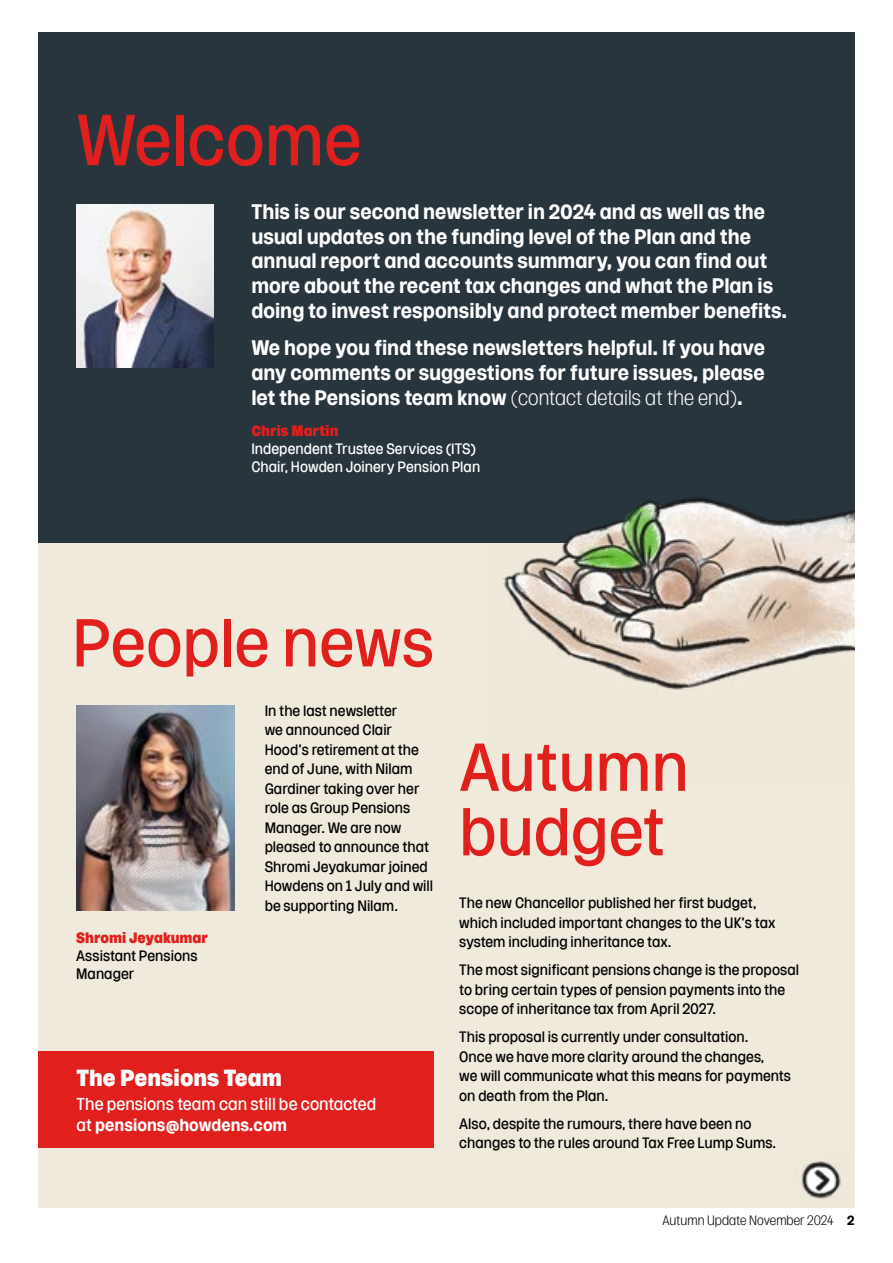
<style>
.page{position:relative;width:893px;height:1263px;background:#fff}
.page>*{position:absolute;margin:0;border:0;box-sizing:border-box;transform-origin:0 0}
.t1{font:72px "Rooster 2022";color:#e11f1d}
.t2{font:67.5px/64.5px "Rooster 2022";color:#e11f1d}
.t3{font:900 23.25px "Rooster 2022";color:#fff}
.t4{font:700 21px/24.8px "Rooster 2022";color:#fff}
.t5{font:17.25px/20.7px "Rooster 2022";color:#fff}
.t6{font:15px/19.5px "Rooster 2022";color:#000}
.t7{font:15px/18px "Rooster 2022";color:#fff}
.t8{font:900 15px "Rooster 2022";color:#e11f1d}
.t9{font:300 13.5px "Rooster 2022";color:#000}
.s1{font-weight:300}
.s2{font-weight:700}
</style>
<div class="page">
<div style="left:38px;top:38px;width:817px;height:1170px;background:#efeadc"></div>
<div style="left:38px;top:32px;width:817px;height:511px;background:#28353d"></div>
<img style="left:77px;top:204px;width:136px;height:164px">
<img style="left:77px;top:705px;width:158px;height:206px">
<div style="left:38px;top:1052px;width:396px;height:96px;background:#e11f1d"></div>
<img style="left:801px;top:1161px;width:40px;height:38px">
<img style="left:503px;top:497px;width:352px;height:193px">
<h1 class="t1" style="left:77px;top:102px;width:286px">Welcome</h1>
<p class="t4" style="left:251px;top:199px;width:537px">This is our second newsletter in 2024 and as well as the usual updates on the funding level of the Plan and the annual report and accounts summary, you can find out more about the recent tax changes and what the Plan is doing to invest responsibly and protect member benefits.</p>
<h3 class="t4" style="left:251px;top:336px;width:515px;text-align:justify">We hope you find these newsletters helpful. If you have any comments or suggestions for future issues, please let the Pensions team know <span class="s1">(contact details at the end)</span>.</h3>
<p class="t8" style="left:251px;top:422px;width:89px">Chris Martin</p>
<p class="t7" style="left:251px;top:439px;width:230px">Independent Trustee Services (ITS)<br>Chair, Howden Joinery Pension Plan</p>
<h2 class="t2" style="left:72px;top:610px;width:363px">People news</h2>
<p class="t8" style="left:76px;top:930px;width:133px">Shromi Jeyakumar</p>
<p class="t6" style="left:76px;top:946px;width:123px;line-height:18px">Assistant Pensions<br>Manager</p>
<p class="t6" style="left:265px;top:701px;width:170px">In the last newsletter<br>we announced Clair<br>Hood’s retirement at the end of June, with Nilam<br>Gardiner taking over her role as Group Pensions<br>Manager. We are now pleased to announce that<br>Shromi Jeyakumar joined<br>Howdens on 1 July and will be supporting Nilam.</p>
<h3 class="t3" style="left:77px;top:1065px;width:207px">The Pensions Team</h3>
<p class="t5" style="left:77px;top:1094px;width:301px">The pensions team can still be contacted at <span class="s2">pensions@howdens.com</span></p>
<h2 class="t2" style="left:459px;top:735px;width:231px">Autumn budget</h2>
<p class="t6" style="left:459px;top:893px;width:318px">The new Chancellor published her first budget, which included important changes to the UK’s tax system including inheritance tax.</p>
<p class="t6" style="left:459px;top:960px;width:341px">The most significant pensions change is the proposal to bring certain types of pension payments into the scope of inheritance tax from April 2027.</p>
<p class="t6" style="left:459px;top:1027px;width:333px">This proposal is currently under consultation.<br>Once we have more clarity around the changes,<br>we will communicate what this means for payments on death from the Plan.</p>
<p class="t6" style="left:459px;top:1113px;width:318px">Also, despite the rumours, there have been no changes to the rules around Tax Free Lump Sums.</p>
<p class="t9" style="left:663px;top:1213px;width:194px">Autumn Update November 2024 <span class="s2">2</span></p>
</div>
